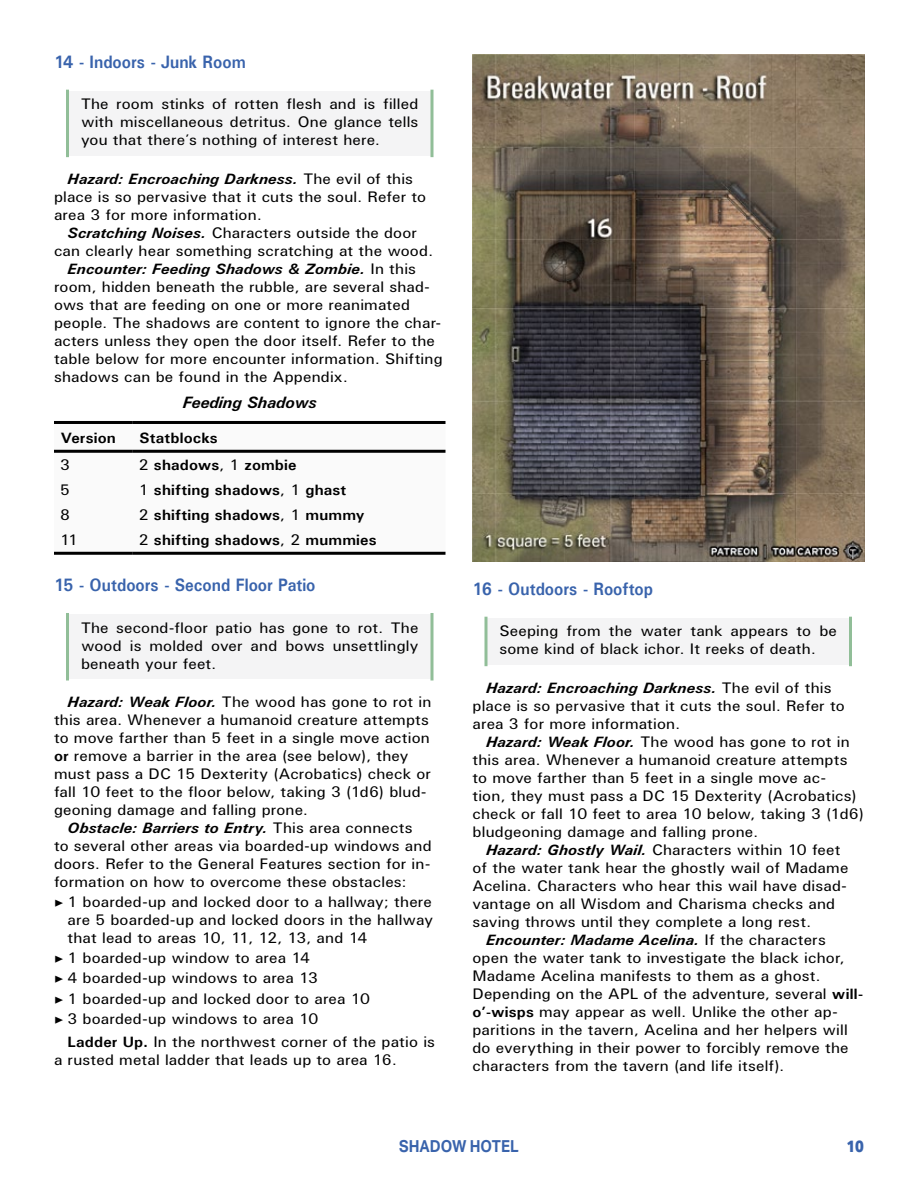
<style>
.page{position:relative;width:918px;height:1188px;background:#fff}
.page>*{position:absolute;margin:0;border:0;box-sizing:border-box;transform-origin:0 0}
.t1{font:700 18px "U001";color:#3963ac;scale:.9 1}
.t2{font:italic 700 16.5px "U001";color:#000}
.t3{font:700 16.5px "Aktiv Grotesk";color:#3963ac;scale:.9 1}
.t4{font:800 16.5px "Aktiv Grotesk";color:#3963ac;scale:.9 1}
.t5{font:15px/18px "U001";letter-spacing:.01em;color:#000;scale:1.05 1}
.t6{font:700 15px "U001";letter-spacing:.01em;color:#000;scale:1.05 1}
.t7{font:italic 700 15px "U001";letter-spacing:.015em;color:#000;scale:1.05 1}
.s1{font-weight:700;font-style:italic}
.s2{font-weight:400;font-style:normal}
.s3{font-weight:400}
.s4{font-weight:700}
.s5{font-family:"Minion Pro"}
</style>
<div class="page">
<div style="left:68px;top:91px;width:364px;height:65px;background:#f4f4f5"></div>
<hr style="left:66px;top:91px;width:3px;height:65px;background:#91be98">
<svg style="left:430px;top:91px;width:4px;height:65px"></svg>
<div style="left:68px;top:614px;width:364px;height:65px;background:#f4f4f5"></div>
<hr style="left:66px;top:614px;width:3px;height:65px;background:#91be98">
<svg style="left:430px;top:614px;width:4px;height:65px"></svg>
<svg style="left:54px;top:449px;width:392px;height:103px"></svg>
<hr style="left:54px;top:450px;width:79px;height:3px;background:#000">
<hr style="left:133px;top:450px;width:313px;height:3px;background:#000">
<hr style="left:54px;top:421px;width:79px;height:3px;background:#000">
<hr style="left:133px;top:421px;width:313px;height:3px;background:#000">
<hr style="left:54px;top:552px;width:79px;height:3px;background:#000">
<hr style="left:133px;top:552px;width:313px;height:3px;background:#000">
<div style="left:486px;top:618px;width:364px;height:47px;background:#f4f4f5"></div>
<svg style="left:484px;top:618px;width:4px;height:47px"></svg>
<hr style="left:849px;top:618px;width:3px;height:47px;background:#91be98">
<img style="left:472px;top:54px;width:393px;height:508px">
<p class="t1" style="left:54px;top:50px;width:215px">14 - Indoors - Junk Room</p>
<p class="t5" style="left:81px;top:95px;width:323px;text-align:justify">The room stinks of rotten flesh and is filled with miscellaneous detritus. One glance tells you that there’s nothing of interest here.</p>
<p class="t5" style="left:54px;top:169px;width:356px;text-indent:13px"><span class="s1">Hazard: Encroaching Darkness.</span> The evil of this place is so pervasive that it cuts the soul. Refer to area 3 for more information.</p>
<p class="t5" style="left:68px;top:223px;width:334px"><span class="s1">Scratching Noises.</span> Characters outside the door</p>
<p class="t5" style="left:54px;top:241px;width:363px">can clearly hear something scratching at the wood.</p>
<p class="t7" style="left:68px;top:259px;width:334px">Encounter: Feeding Shadows &amp; Zombie. <span class="s2">In this</span></p>
<p class="t5" style="left:54px;top:277px;width:359px">room, hidden beneath the rubble, are several shad-</p>
<p class="t5" style="left:54px;top:295px;width:341px">ows that are feeding on one or more reanimated</p>
<p class="t5" style="left:54px;top:313px;width:370px">people. The shadows are content to ignore the char-</p>
<p class="t5" style="left:54px;top:331px;width:364px">acters unless they open the door itself. Refer to the</p>
<p class="t5" style="left:54px;top:349px;width:372px">table below for more encounter information. Shifting</p>
<p class="t5" style="left:54px;top:367px;width:281px">shadows can be found in the Appendix.</p>
<p class="t2" style="left:183px;top:392px;width:135px">Feeding Shadows</p>
<p class="t6" style="left:61px;top:428px;width:54px">Version</p>
<p class="t6" style="left:140px;top:428px;width:76px">Statblocks</p>
<p class="t5" style="left:60px;top:455px;width:11px">3</p>
<p class="t6" style="left:139px;top:455px;width:152px"><span class="s3">2</span> shadows<span class="s3">, 1</span> zombie</p>
<p class="t5" style="left:60px;top:480px;width:11px">5</p>
<p class="t6" style="left:139px;top:480px;width:199px"><span class="s3">1</span> shifting shadows<span class="s3">, 1</span> ghast</p>
<p class="t5" style="left:60px;top:505px;width:11px">8</p>
<p class="t6" style="left:139px;top:505px;width:216px"><span class="s3">2</span> shifting shadows<span class="s3">, 1</span> mummy</p>
<p class="t5" style="left:60px;top:530px;width:19px">11</p>
<p class="t6" style="left:139px;top:530px;width:228px"><span class="s3">2</span> shifting shadows<span class="s3">, 2</span> mummies</p>
<p class="t1" style="left:54px;top:574px;width:292px">15 - Outdoors - Second Floor Patio</p>
<p class="t5" style="left:81px;top:618px;width:323px;text-align:justify">The second-floor patio has gone to rot. The wood is molded over and bows unsettlingly beneath your feet.</p>
<p class="t5" style="left:54px;top:693px;width:361px;text-indent:13px"><span class="s1">Hazard: Weak Floor.</span> The wood has gone to rot in this area. Whenever a humanoid creature attempts to move farther than 5 feet in a single move action <span class="s4">or</span> remove a barrier in the area (see below), they must pass a DC 15 Dexterity (Acrobatics) check or fall 10 feet to the floor below, taking 3 (1d6) blud&shy;geoning damage and falling prone.</p>
<p class="t5" style="left:54px;top:819px;width:361px;text-indent:13px"><span class="s1">Obstacle: Barriers to Entry.</span> This area connects<br>to several other areas via boarded-up windows and doors. Refer to the General Features section for in&shy;formation on how to overcome these obstacles:</p>
<p class="t5" style="left:68px;top:893px;width:350px;text-align:justify;text-indent:-13px"><span class="s5">▶</span> 1 boarded-up and locked door to a hallway; there are 5 boarded-up and locked doors in the hallway that lead to areas 10, 11, 12, 13, and 14</p>
<p class="t5" style="left:54px;top:948px;width:302px;line-height:20.1px"><span class="s5">▶</span> 1 boarded-up window to area 14<br><span class="s5">▶</span> 4 boarded-up windows to area 13<br><span class="s5">▶</span> 1 boarded-up and locked door to area 10 <span class="s5">▶</span> 3 boarded-up windows to area 10</p>
<p class="t5" style="left:54px;top:1033px;width:364px;text-indent:13px"><span class="s4">Ladder Up.</span> In the northwest corner of the patio is a rusted metal ladder that leads up to area 16.</p>
<p class="t1" style="left:472px;top:577px;width:202px">16 - Outdoors - Rooftop</p>
<p class="t5" style="left:500px;top:622px;width:323px">Seeping from the water tank appears to be some kind of black ichor. It reeks of death.</p>
<p class="t5" style="left:473px;top:678px;width:356px;text-indent:13px"><span class="s1">Hazard: Encroaching Darkness.</span> The evil of this place is so pervasive that it cuts the soul. Refer to area 3 for more information.</p>
<p class="t5" style="left:486px;top:732px;width:348px"><span class="s1">Hazard: Weak Floor.</span> The wood has gone to rot in</p>
<p class="t5" style="left:473px;top:750px;width:359px">this area. Whenever a humanoid creature attempts</p>
<p class="t5" style="left:473px;top:768px;width:338px">to move farther than 5 feet in a single move ac-</p>
<p class="t5" style="left:473px;top:786px;width:367px">tion, they must pass a DC 15 Dexterity (Acrobatics)</p>
<p class="t5" style="left:473px;top:804px;width:374px">check or fall 10 feet to area 10 below, taking 3 (1d6)</p>
<p class="t5" style="left:473px;top:822px;width:274px">bludgeoning damage and falling prone.</p>
<p class="t5" style="left:486px;top:840px;width:339px"><span class="s1">Hazard: Ghostly Wail.</span> Characters within 10 feet</p>
<p class="t5" style="left:473px;top:858px;width:360px">of the water tank hear the ghostly wail of Madame</p>
<p class="t5" style="left:473px;top:876px;width:358px">Acelina. Characters who hear this wail have disad-</p>
<p class="t5" style="left:473px;top:894px;width:347px">vantage on all Wisdom and Charisma checks and</p>
<p class="t5" style="left:473px;top:912px;width:324px">saving throws until they complete a long rest.</p>
<p class="t7" style="left:486px;top:930px;width:325px">Encounter: Madame Acelina. <span class="s2">If the characters</span></p>
<p class="t5" style="left:473px;top:948px;width:356px">open the water tank to investigate the black ichor,</p>
<p class="t5" style="left:473px;top:966px;width:333px">Madame Acelina manifests to them as a ghost.</p>
<p class="t5" style="left:473px;top:984px;width:374px">Depending on the APL of the adventure, several <span class="s4">will-</span></p>
<p class="t5" style="left:473px;top:1002px;width:349px"><span class="s4">o’-wisps</span> may appear as well. Unlike the other ap-</p>
<p class="t5" style="left:473px;top:1020px;width:359px">paritions in the tavern, Acelina and her helpers will</p>
<p class="t5" style="left:473px;top:1038px;width:360px">do everything in their power to forcibly remove the</p>
<p class="t5" style="left:473px;top:1056px;width:299px">characters from the tavern (and life itself).</p>
<p class="t3" style="left:399px;top:1137px;width:134px">SHADOW HOTEL</p>
<p class="t4" style="left:846px;top:1137px;width:21px">10</p>
</div>
